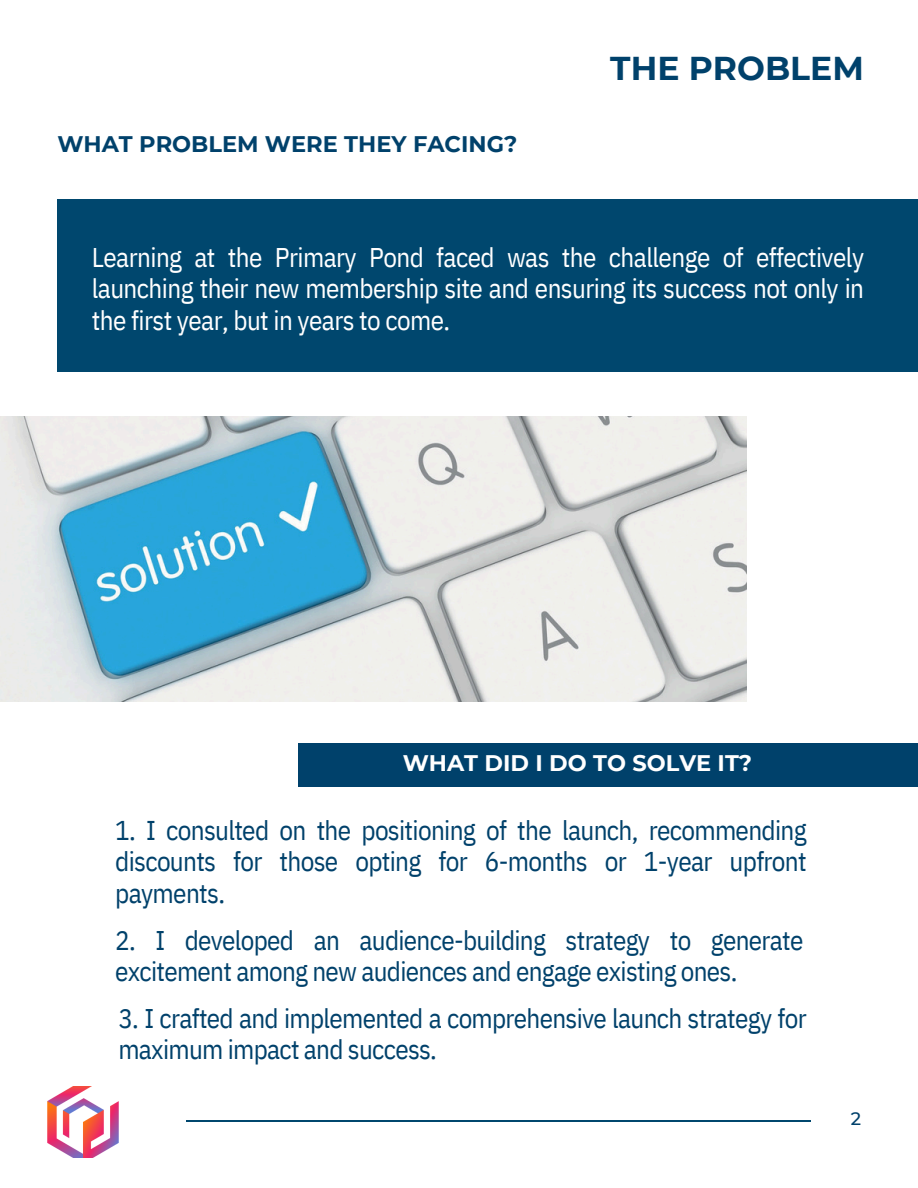
<style>
.page{position:relative;width:918px;height:1188px;background:#fff}
.page>*{position:absolute;margin:0;border:0;box-sizing:border-box;transform-origin:0 0}
.t1{font:700 33px "Montserrat";color:#00416b}
.t2{font:27.15px/31.7px "IBM Plex Sans Cond";letter-spacing:-.025em;color:#00416b;text-align:justify}
.t3{font:27px/31.5px "IBM Plex Sans Cond";letter-spacing:-.025em;color:#00416b}
.t4{font:27px/31.5px "IBM Plex Sans Cond";letter-spacing:-.02em;color:#fff;text-align:justify}
.t5{font:700 22.5px "Montserrat";color:#00416b}
.t6{font:700 22.5px "Montserrat";color:#fff}
.t7{font:500 18px "Montserrat";color:#00416b}
</style>
<div class="page">
<div style="left:57px;top:199px;width:861px;height:173px;background:#00476e"></div>
<hr style="left:186px;top:1121px;width:625px;height:1px;background:#00476e">
<div style="left:299px;top:743px;width:619px;height:44px;background:#00416b"></div>
<img style="left:0;top:417px;width:746px;height:284px">
<img style="left:47px;top:1086px;width:71px;height:71px">
<p class="t5" style="left:57px;top:130px;width:461px">WHAT PROBLEM WERE THEY FACING?</p>
<p class="t1" style="left:610px;top:48px;width:255px">THE PROBLEM</p>
<h2 class="t4" style="left:92px;top:241px;width:774px">Learning at the Primary Pond faced was the challenge of effectively launching their new membership site and ensuring its success not only in the first year, but in years to come.</h2>
<p class="t6" style="left:403px;top:750px;width:351px">WHAT DID I DO TO SOLVE IT?</p>
<h2 class="t2" style="left:115px;top:814px;width:693px">1. I consulted on the positioning of the launch, recommending discounts for those opting for 6-months or 1-year upfront payments.</h2>
<h2 class="t3" style="left:115px;top:924px;width:690px">2. I developed an audience-building strategy to generate excitement among new audiences and engage existing ones.</h2>
<p class="t3" style="left:118px;top:1002px;width:690px">3. I crafted and implemented a comprehensive launch strategy for maximum impact and success.</p>
<h2 class="t7" style="left:851px;top:1107px;width:12px">2</h2>
</div>
